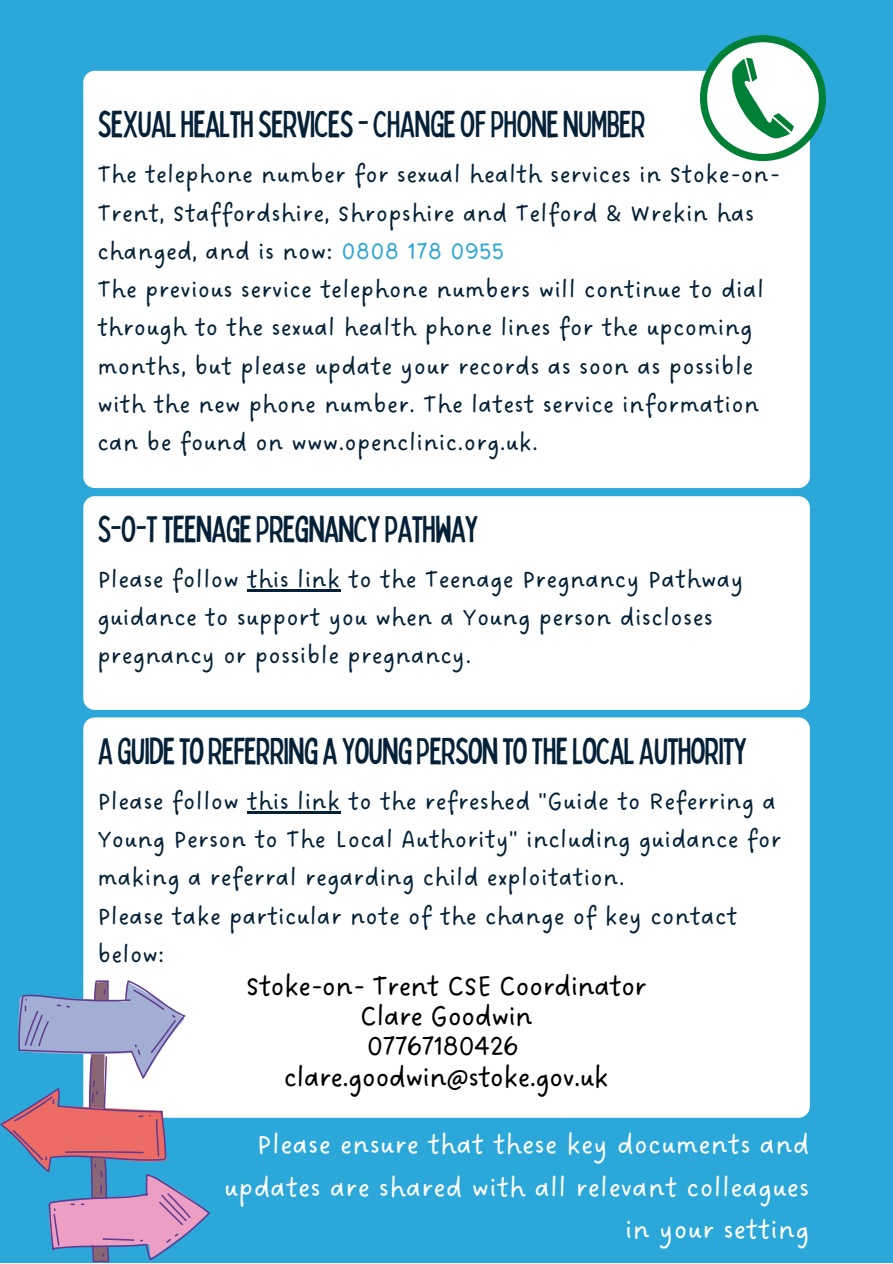
<style>
.page{position:relative;width:893px;height:1264px;background:#fff}
.page>*{position:absolute;margin:0;border:0;box-sizing:border-box;transform-origin:0 0}
.t1{font:condensed 37.5px "Bobby Jones";letter-spacing:-.025em;color:#042138}
.t2{font:30px/30.3px "DO Sans Regular";letter-spacing:-.025em;color:#000;text-align:center}
.t3{font:28.95px/42.8px "DO Sans Regular";letter-spacing:.01em;color:#fff;text-align:right}
.t4{font:25.95px/38.2px "DO Sans Regular";letter-spacing:.01em;color:#042138}
.s1{color:#2ca7d9}
</style>
<div class="page">
<div style="left:0;top:0;width:892px;height:1262px;background:#2ca7d9"></div>
<div style="left:83px;top:71px;width:726px;height:417px;background:#fff;border-radius:11px"></div>
<div style="left:700px;top:35px;width:125px;height:126px;background:#008037;border-radius:50%"></div>
<div style="left:707px;top:42px;width:111px;height:112px;background:#fff;border-radius:50%"></div>
<svg style="left:732px;top:58px;width:62px;height:81px"></svg>
<div style="left:83px;top:496px;width:726px;height:214px;background:#fff;border-radius:11px"></div>
<div style="left:83px;top:717px;width:726px;height:400px;background:#fff;border-radius:11px"></div>
<svg style="left:0;top:980px;width:210px;height:282px"></svg>
<hr style="left:247px;top:811px;width:93px;height:2px;background:#042138">
<hr style="left:247px;top:589px;width:93px;height:2px;background:#042138">
<h1 class="t1" style="left:97px;top:100px;width:549px">SEXUALHEALTHSERVICES-CHANGEOFPHONENUMBER</h1>
<p class="t4" style="left:97px;top:157px;width:683px">The telephone number for sexual health services in Stoke-on-Trent, Staffordshire, Shropshire and Telford &amp; Wrekin has changed, and is now: <span class="s1">0808 178 0955<br></span>The previous service telephone numbers will continue to dial through to the sexual health phone lines for the upcoming months, but please update your records as soon as possible with the new phone number. The latest service information can be found on www.openclinic.org.uk.</p>
<h1 class="t1" style="left:97px;top:504px;width:382px">S-O-TTEENAGEPREGNANCYPATHWAY</h1>
<p class="t4" style="left:97px;top:561px;width:647px">Please follow this link to the Teenage Pregnancy Pathway guidance to support you when a Young person discloses pregnancy or possible pregnancy.</p>
<h1 class="t1" style="left:97px;top:726px;width:651px">AGUIDETOREFERRINGAYOUNGPERSONTOTHELOCALAUTHORITY</h1>
<p class="t4" style="left:97px;top:783px;width:685px">Please follow this link to the refreshed "Guide to Referring a Young Person to The Local Authority" including guidance for making a referral regarding child exploitation.<br>Please take particular note of the change of key contact below:</p>
<p class="t2" style="left:246px;top:971px;width:402px">Stoke-on- Trent CSE Coordinator<br>Clare Goodwin<br>07767180426 clare.goodwin@stoke.gov.uk</p>
<p class="t3" style="left:224px;top:1124px;width:586px">Please ensure that these key documents and updates are shared with all relevant colleagues in your setting</p>
</div>
